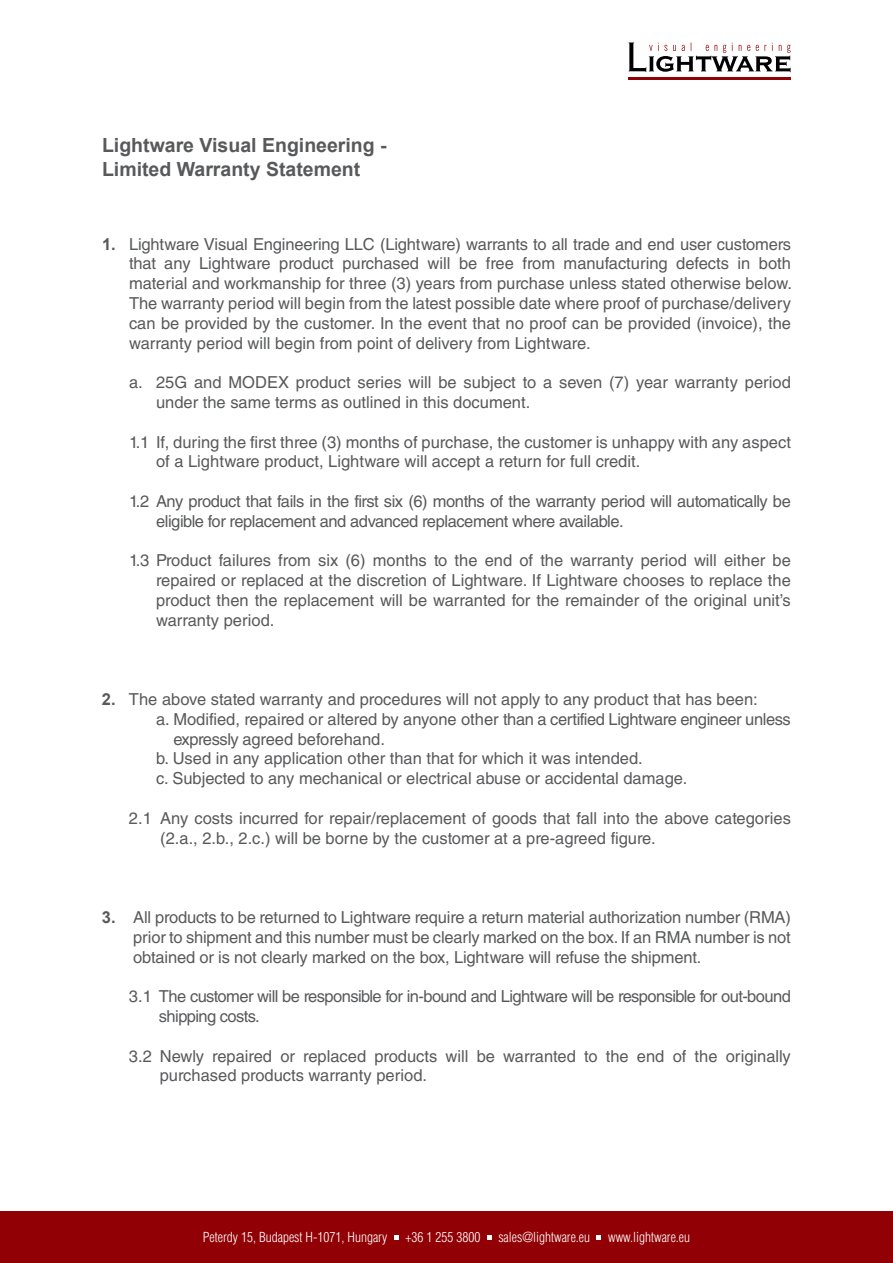
<style>
.page{position:relative;width:893px;height:1263px;background:#fff}
.page>*{position:absolute;margin:0;border:0;box-sizing:border-box;transform-origin:0 0}
.t1{font:700 19.5px/23.4px "Arial";color:#58595b}
.t2{font:16.5px/19.8px "Helvetica LT Std";color:#58595b}
.t3{font:16.5px/19.8px "Helvetica LT Std";letter-spacing:-.025em;color:#58595b}
.t4{font:16.5px/19.8px "Helvetica LT Std";letter-spacing:-.035em;color:#58595b}
.t5{font:16.5px "Helvetica LT Std";letter-spacing:-.02em;color:#58595b}
.t6{font:300 condensed 13.5px "Helvetica LT Std";color:#fff}
.s1{font-family:"Arial";font-weight:700}
</style>
<div class="page">
<div style="left:0;top:1212px;width:893px;height:51px;background:#910005"></div>
<svg style="left:395px;top:1235px;width:4px;height:4px"></svg>
<svg style="left:487px;top:1235px;width:4px;height:4px"></svg>
<svg style="left:596px;top:1235px;width:5px;height:4px"></svg>
<svg style="left:628px;top:43px;width:163px;height:29px"></svg>
<hr style="left:628px;top:77px;width:163px;height:3px;background:#910005">
<p class="t1" style="left:102px;top:134px;width:286px">Lightware Visual Engineering -<br>Limited Warranty Statement</p>
<p class="t2" style="left:129px;top:234px;width:664px;text-align:justify;text-indent:-27px"><span class="s1">1.</span> Lightware Visual Engineering LLC (Lightware) warrants to all trade and end user customers that any Lightware product purchased will be free from manufacturing defects in both material and workmanship for three (3) years from purchase unless stated otherwise below.<br>The warranty period will begin from the latest possible date where proof of purchase/delivery can be provided by the customer. In the event that no proof can be provided (invoice), the warranty period will begin from point of delivery from Lightware.</p>
<p class="t2" style="left:156px;top:372px;width:636px;text-indent:-27px">a. 25G and MODEX product series will be subject to a seven (7) year warranty period under the same terms as outlined in this document.</p>
<p class="t2" style="left:156px;top:432px;width:636px;text-indent:-27px">1.1 If, during the first three (3) months of purchase, the customer is unhappy with any aspect of a Lightware product, Lightware will accept a return for full credit.</p>
<p class="t3" style="left:156px;top:491px;width:636px;text-indent:-27px">1.2 Any product that fails in the first six (6) months of the warranty period will automatically be eligible for replacement and advanced replacement where available.</p>
<p class="t2" style="left:156px;top:551px;width:636px;text-align:justify;text-indent:-27px">1.3 Product failures from six (6) months to the end of the warranty period will either be repaired or replaced at the discretion of Lightware. If Lightware chooses to replace the product then the replacement will be warranted for the remainder of the original unit’s warranty period.</p>
<p class="t2" style="left:102px;top:689px;width:657px"><span class="s1">2.</span> The above stated warranty and procedures will not apply to any product that has been:</p>
<p class="t5" style="left:156px;top:709px;width:636px">a. Modified, repaired or altered by anyone other than a certified Lightware engineer unless</p>
<p class="t2" style="left:173px;top:729px;width:213px">expressly agreed beforehand.</p>
<p class="t2" style="left:156px;top:749px;width:488px">b. Used in any application other than that for which it was intended.</p>
<p class="t2" style="left:156px;top:768px;width:533px">c. Subjected to any mechanical or electrical abuse or accidental damage.</p>
<p class="t2" style="left:160px;top:808px;width:632px;text-indent:-31px">2.1 Any costs incurred for repair/replacement of goods that fall into the above categories (2.a., 2.b., 2.c.) will be borne by the customer at a pre-agreed figure.</p>
<p class="t2" style="left:133px;top:907px;width:659px;text-align:justify;text-indent:-31px"><span class="s1">3.</span> All products to be returned to Lightware require a return material authorization number (RMA) prior to shipment and this number must be clearly marked on the box. If an RMA number is not obtained or is not clearly marked on the box, Lightware will refuse the shipment.</p>
<p class="t4" style="left:159px;top:986px;width:633px;text-indent:-30px">3.1 The customer will be responsible for in-bound and Lightware will be responsible for out-bound shipping costs.</p>
<p class="t2" style="left:160px;top:1046px;width:632px;text-indent:-31px">3.2 Newly repaired or replaced products will be warranted to the end of the originally purchased products warranty period.</p>
<p class="t6" style="left:203px;top:1229px;width:186px">Peterdy 15, Budapest H-1071, Hungary</p>
<p class="t6" style="left:405px;top:1229px;width:76px">+36 1 255 3800</p>
<p class="t6" style="left:498px;top:1229px;width:93px">sales@lightware.eu</p>
<p class="t6" style="left:608px;top:1229px;width:83px">www.lightware.eu</p>
</div>
